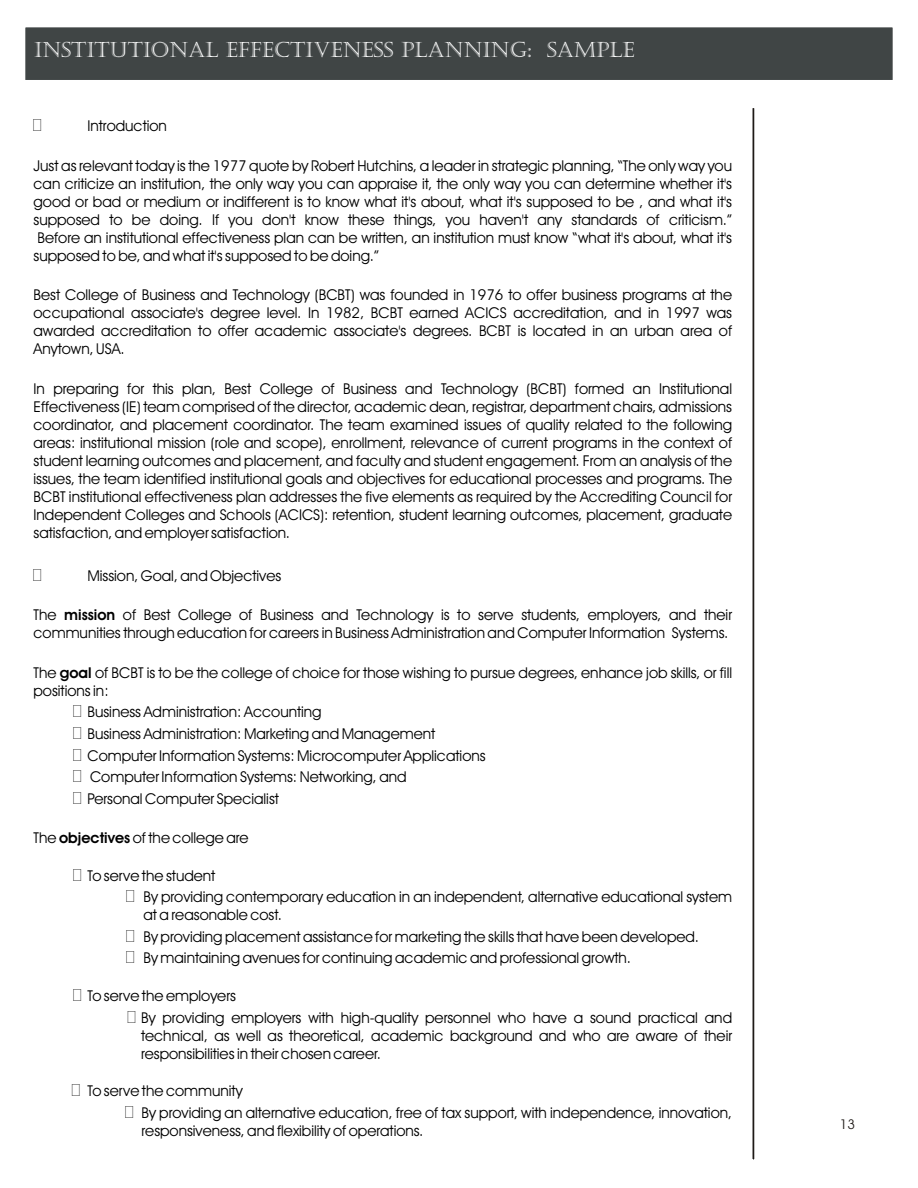
<style>
.page{position:relative;width:918px;height:1188px;background:#fff}
.page>*{position:absolute;margin:0;border:0;box-sizing:border-box;transform-origin:0 0}
.t1{font:21px "Castellar";color:#fff}
.t2{font:15px/18px "Avant Garde Bk BT";color:#000}
.t3{font:13.5px "Avant Garde Bk BT";color:#1f1a17}
.s1{font-weight:700}
</style>
<div class="page">
<div style="left:22px;top:24px;width:874px;height:59px;background:#404545;border:3px solid #fff"></div>
<svg style="left:752px;top:108px;width:3px;height:1052px;background:#7b7876"></svg>
<h1 class="t1" style="left:131px;top:27px;width:96px">HEADER</h1>
<h1 class="t1" style="left:34px;top:38px;width:602px">INSTITUTIONAL EFFECTIVENESS PLANNING: SAMPLE</h1>
<p class="t2" style="left:87px;top:118px;width:81px">Introduction</p>
<p class="t2" style="left:34px;top:158px;width:700px;text-align:justify">Just as relevant today is the 1977 quote by Robert Hutchins, a leader in strategic planning, “The only way you can criticize an institution, the only way you can appraise it, the only way you can determine whether it's good or bad or medium or indifferent is to know what it's about, what it's supposed to be , and what it's supposed to be doing. If you don't know these things, you haven't any standards of criticism.” Before an institutional effectiveness plan can be written, an institution must know “what it's about, what it's supposed to be, and what it's supposed to be doing.”</p>
<p class="t2" style="left:34px;top:287px;width:700px;text-align:justify">Best College of Business and Technology (BCBT) was founded in 1976 to offer business programs at the occupational associate's degree level. In 1982, BCBT earned ACICS accreditation, and in 1997 was awarded accreditation to offer academic associate's degrees. BCBT is located in an urban area of Anytown, USA.</p>
<p class="t2" style="left:34px;top:381px;width:700px;text-align:justify">In preparing for this plan, Best College of Business and Technology (BCBT) formed an Institutional Effectiveness (IE) team comprised of the director, academic dean, registrar, department chairs, admissions coordinator, and placement coordinator. The team examined issues of quality related to the following areas: institutional mission (role and scope), enrollment, relevance of current programs in the context of student learning outcomes and placement, and faculty and student engagement. From an analysis of the issues, the team identified institutional goals and objectives for educational processes and programs. The BCBT institutional effectiveness plan addresses the five elements as required by the Accrediting Council for Independent Colleges and Schools (ACICS): retention, student learning outcomes, placement, graduate satisfaction, and employer satisfaction.</p>
<p class="t2" style="left:87px;top:568px;width:195px">Mission, Goal, and Objectives</p>
<p class="t2" style="left:34px;top:607px;width:700px">The <span class="s1">mission</span> of Best College of Business and Technology is to serve students, employers, and their communities through education for careers in Business Administration and Computer Information Systems.</p>
<p class="t2" style="left:34px;top:665px;width:700px">The <span class="s1">goal</span> of BCBT is to be the college of choice for those wishing to pursue degrees, enhance job skills, or fill positions in:</p>
<p class="t2" style="left:87px;top:703px;width:400px;line-height:21.6px">Business Administration: Accounting<br>Business Administration: Marketing and Management Computer Information Systems: Microcomputer Applications Computer Information Systems: Networking, and<br>Personal Computer Specialist</p>
<p class="t2" style="left:34px;top:830px;width:217px">The <span class="s1">objectives</span> of the college are</p>
<p class="t2" style="left:143px;top:866px;width:590px;line-height:21.6px;text-indent:-56px">To serve the student<br>By providing contemporary education in an independent, alternative educational system</p>
<p class="t2" style="left:143px;top:906px;width:557px;line-height:21.6px">at a reasonable cost.<br>By providing placement assistance for marketing the skills that have been developed.<br>By maintaining avenues for continuing academic and professional growth.</p>
<p class="t2" style="left:141px;top:986px;width:593px;line-height:21.6px;text-indent:-54px">To serve the employers<br>By providing employers with high-quality personnel who have a sound practical and</p>
<p class="t2" style="left:141px;top:1028px;width:593px">technical, as well as theoretical, academic background and who are aware of their responsibilities in their chosen career.</p>
<p class="t2" style="left:142px;top:1082px;width:592px;line-height:21.6px;text-indent:-54px">To serve the community<br>By providing an alternative education, free of tax support, with independence, innovation,</p>
<p class="t2" style="left:142px;top:1123px;width:283px">responsiveness, and flexibility of operations.</p>
<p class="t3" style="left:840px;top:1119px;width:17px">13</p>
</div>
